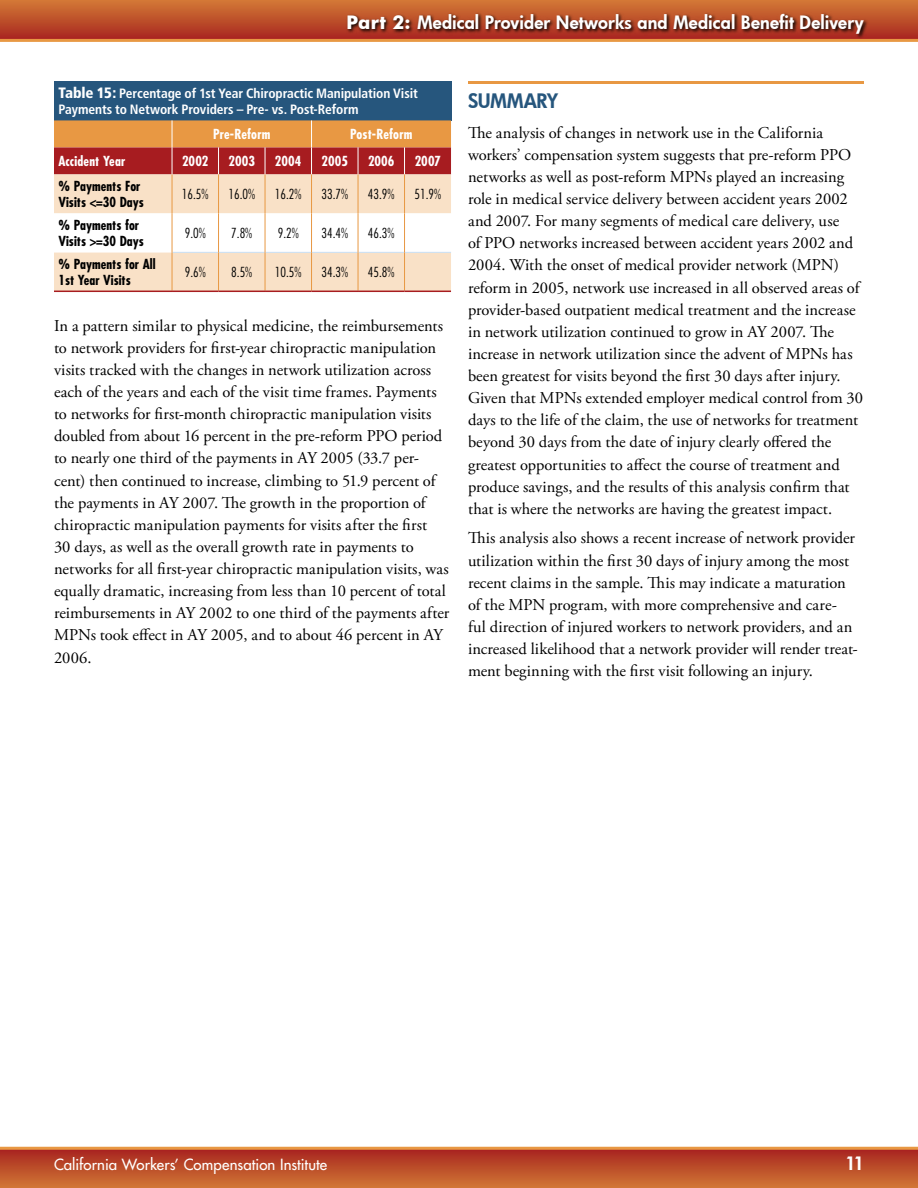
<style>
.page{position:relative;width:918px;height:1188px;background:#fff}
.page>*{position:absolute;margin:0;border:0;box-sizing:border-box;transform-origin:0 0}
.t1{font:800 19.5px "Futura";color:#26567d}
.t2{font:800 18px "Futura";letter-spacing:.01em;color:#fff}
.t3{font:16.5px/22.2px "Adobe Garamond Pro";color:#000}
.t4{font:15px "Futura";letter-spacing:.005em;color:#fff}
.t5{font:700 condensed 13.5px/16.2px "Frutiger";letter-spacing:-.01em;color:#fff}
.t6{font:700 condensed 13.5px/16.2px "Futura";color:#000}
.t7{font:300 condensed 13.5px "Futura";color:#000}
.t8{font:700 condensed 13.5px "Futura";letter-spacing:.005em;color:#fff}
.s1{font-weight:700}
.s2{font-weight:900;font-size:15px}
</style>
<div class="page">
<div style="left:0;top:0;width:918px;height:40px;background:linear-gradient(to bottom,#d27935,#aa2821)"></div>
<div style="left:0;top:1148px;width:918px;height:40px;background:linear-gradient(to bottom,#a6211f,#d07634)"></div>
<svg style="left:345px;top:12px;width:524px;height:27px;background:#91351f"></svg>
<hr style="left:0;top:39px;width:918px;height:3px;background:#e89843">
<hr style="left:0;top:1147px;width:918px;height:3px;background:#e89843">
<div style="left:54px;top:81px;width:397px;height:39px;background:#26567d"></div>
<div style="left:54px;top:174px;width:397px;height:117px;background:#f9e1c7"></div>
<svg style="left:54px;top:213px;width:397px;height:39px"></svg>
<svg style="left:54px;top:120px;width:397px;height:54px;background:#c75c35"></svg>
<hr style="left:172px;top:252px;width:46px;height:1px;background:#c7dff4">
<hr style="left:219px;top:252px;width:46px;height:1px;background:#c7dff4">
<hr style="left:265px;top:252px;width:46px;height:1px;background:#c7dff4">
<hr style="left:312px;top:252px;width:46px;height:1px;background:#c7dff4">
<hr style="left:358px;top:252px;width:46px;height:1px;background:#c7dff4">
<hr style="left:405px;top:252px;width:46px;height:1px;background:#c7dff4">
<hr style="left:172px;top:174px;width:1px;height:39px;background:#e89843">
<hr style="left:218px;top:174px;width:1px;height:39px;background:#e89843">
<hr style="left:265px;top:174px;width:1px;height:39px;background:#e89843">
<hr style="left:311px;top:174px;width:1px;height:39px;background:#e89843">
<hr style="left:358px;top:174px;width:1px;height:39px;background:#e89843">
<hr style="left:404px;top:174px;width:1px;height:39px;background:#e89843">
<hr style="left:172px;top:213px;width:1px;height:39px;background:#e89843">
<hr style="left:218px;top:213px;width:1px;height:39px;background:#e89843">
<hr style="left:265px;top:213px;width:1px;height:39px;background:#e89843">
<hr style="left:311px;top:213px;width:1px;height:39px;background:#e89843">
<hr style="left:358px;top:213px;width:1px;height:39px;background:#e89843">
<hr style="left:404px;top:213px;width:1px;height:39px;background:#e89843">
<hr style="left:172px;top:252px;width:1px;height:39px;background:#e89843">
<hr style="left:218px;top:252px;width:1px;height:39px;background:#e89843">
<hr style="left:265px;top:252px;width:1px;height:39px;background:#e89843">
<hr style="left:311px;top:252px;width:1px;height:39px;background:#e89843">
<hr style="left:358px;top:252px;width:1px;height:39px;background:#e89843">
<hr style="left:404px;top:252px;width:1px;height:39px;background:#e89843">
<hr style="left:54px;top:291px;width:118px;height:1px;background:#a71c20">
<hr style="left:172px;top:291px;width:47px;height:1px;background:#a71c20">
<hr style="left:219px;top:291px;width:46px;height:1px;background:#a71c20">
<hr style="left:265px;top:291px;width:47px;height:1px;background:#a71c20">
<hr style="left:312px;top:291px;width:46px;height:1px;background:#a71c20">
<hr style="left:358px;top:291px;width:47px;height:1px;background:#a71c20">
<hr style="left:405px;top:291px;width:46px;height:1px;background:#a71c20">
<hr style="left:468px;top:81px;width:396px;height:3px;background:#e89843">
<p class="t2" style="left:346px;top:10px;width:519px"><span class="s1">Part 2:</span> Medical Provider Networks and Medical Benefit Delivery</p>
<p class="t5" style="left:58px;top:85px;width:361px"><span class="s2">Table 15:</span> Percentage of 1st Year Chiropractic Manipulation Visit<br>Payments to Network Providers – Pre- vs. Post-Reform</p>
<p class="t8" style="left:213px;top:126px;width:59px">Pre-Reform</p>
<p class="t8" style="left:350px;top:126px;width:64px">Post-Reform</p>
<p class="t8" style="left:59px;top:153px;width:68px">Accident Year</p>
<p class="t8" style="left:182px;top:153px;width:28px">2002</p>
<p class="t8" style="left:229px;top:153px;width:28px">2003</p>
<p class="t8" style="left:275px;top:153px;width:28px">2004</p>
<p class="t8" style="left:322px;top:153px;width:28px">2005</p>
<p class="t8" style="left:368px;top:153px;width:28px">2006</p>
<p class="t8" style="left:415px;top:153px;width:28px">2007</p>
<p class="t6" style="left:59px;top:178px;width:87px">% Payments For<br>Visits &lt;=30 Days</p>
<p class="t7" style="left:182px;top:186px;width:28px">16.5%</p>
<p class="t7" style="left:228px;top:186px;width:28px">16.0%</p>
<p class="t7" style="left:275px;top:186px;width:28px">16.2%</p>
<p class="t7" style="left:321px;top:186px;width:28px">33.7%</p>
<p class="t7" style="left:368px;top:186px;width:28px">43.9%</p>
<p class="t7" style="left:414px;top:186px;width:28px">51.9%</p>
<p class="t6" style="left:59px;top:217px;width:87px">% Payments for<br>Visits &gt;=30 Days</p>
<p class="t7" style="left:185px;top:225px;width:23px">9.0%</p>
<p class="t7" style="left:231px;top:225px;width:23px">7.8%</p>
<p class="t7" style="left:278px;top:225px;width:23px">9.2%</p>
<p class="t7" style="left:321px;top:225px;width:28px">34.4%</p>
<p class="t7" style="left:368px;top:225px;width:28px">46.3%</p>
<p class="t6" style="left:59px;top:256px;width:99px">% Payments for All<br>1st Year Visits</p>
<p class="t7" style="left:185px;top:264px;width:23px">9.6%</p>
<p class="t7" style="left:231px;top:264px;width:23px">8.5%</p>
<p class="t7" style="left:275px;top:264px;width:28px">10.5%</p>
<p class="t7" style="left:321px;top:264px;width:28px">34.3%</p>
<p class="t7" style="left:368px;top:264px;width:28px">45.8%</p>
<p class="t3" style="left:54px;top:315px;width:397px">In a pattern similar to physical medicine, the reimbursements to network providers for first-year chiropractic manipulation visits tracked with the changes in network utilization across each of the years and each of the visit time frames. Payments to networks for first-month chiropractic manipulation visits doubled from about 16 percent in the pre-reform PPO period to nearly one third of the payments in AY 2005 (33.7 per&shy;cent) then continued to increase, climbing to 51.9 percent of the payments in AY 2007. The growth in the proportion of chiropractic manipulation payments for visits after the first<br>30 days, as well as the overall growth rate in payments to networks for all first-year chiropractic manipulation visits, was equally dramatic, increasing from less than 10 percent of total reimbursements in AY 2002 to one third of the payments after MPNs took effect in AY 2005, and to about 46 percent in AY 2006.</p>
<p class="t1" style="left:468px;top:88px;width:14px">SUMMARY</p>
<p class="t3" style="left:468px;top:122px;width:397px">The analysis of changes in network use in the California workers’ compensation system suggests that pre-reform PPO networks as well as post-reform MPNs played an increasing role in medical service delivery between accident years 2002 and 2007. For many segments of medical care delivery, use<br>of PPO networks increased between accident years 2002 and 2004. With the onset of medical provider network (MPN) reform in 2005, network use increased in all observed areas of provider-based outpatient medical treatment and the increase in network utilization continued to grow in AY 2007. The increase in network utilization since the advent of MPNs has been greatest for visits beyond the first 30 days after injury.<br>Given that MPNs extended employer medical control from 30 days to the life of the claim, the use of networks for treatment beyond 30 days from the date of injury clearly offered the greatest opportunities to affect the course of treatment and produce savings, and the results of this analysis confirm that that is where the networks are having the greatest impact.</p>
<p class="t3" style="left:468px;top:528px;width:391px">This analysis also shows a recent increase of network provider utilization within the first 30 days of injury among the most recent claims in the sample. This may indicate a maturation of the MPN program, with more comprehensive and care&shy;ful direction of injured workers to network providers, and an increased likelihood that a network provider will render treat&shy;ment beginning with the first visit following an injury.</p>
<p class="t4" style="left:54px;top:1154px;width:275px">California Workers’ Compensation Institute</p>
<p class="t2" style="left:845px;top:1151px;width:20px">11</p>
</div>
